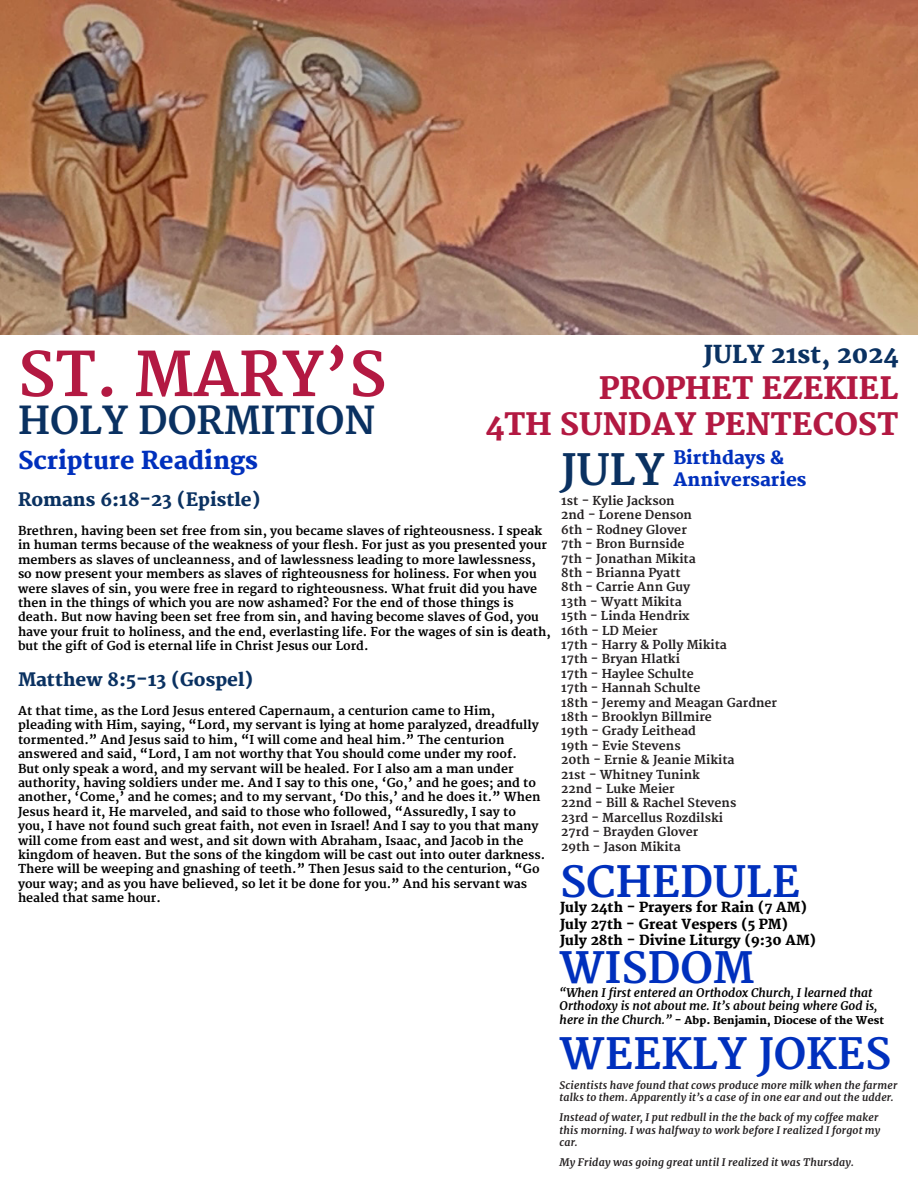
<style>
.page{position:relative;width:918px;height:1188px;background:#fff}
.page>*{position:absolute;margin:0;border:0;box-sizing:border-box;transform-origin:0 0}
.t1{font:700 60px "Merriweather";color:#b31942}
.t2{font:700 42px "Merriweather";color:#0030bd}
.t3{font:700 42px "Merriweather";color:#0a3161}
.t4{font:700 37.5px "Merriweather";color:#0a3161}
.t5{font:800 30px "Merriweather";color:#b31942}
.t6{font:800 24px "Merriweather";color:#0030bd}
.t7{font:800 24px "Merriweather";color:#0a3161}
.t8{font:800 18px "Merriweather";color:#0a3161}
.t9{font:800 18px "Merriweather";color:#0030bd}
.t10{font:800 13.5px "Merriweather";color:#000}
.t11{font:700 12px/14.4px "Merriweather";color:#000}
.t12{font:700 12px "Merriweather";color:#231f20}
.t13{font:italic 700 12px "Merriweather";color:#000}
.t14{font:italic 700 10.5px/12.6px "Merriweather";letter-spacing:.015em;color:#231f20}
.t15{font:800 10.5px "Merriweather";color:#000}
.s1{font-weight:700;font-style:italic;font-size:12px}
</style>
<div class="page">
<img style="left:0;top:0;width:918px;height:335px">
<p class="t1" style="left:18px;top:340px;width:370px">ST. MARY’S</p>
<p class="t4" style="left:18px;top:398px;width:359px">HOLY DORMITION</p>
<p class="t7" style="left:704px;top:341px;width:196px">JULY 21st, 2024</p>
<p class="t5" style="left:599px;top:371px;width:301px">PROPHET EZEKIEL</p>
<p class="t5" style="left:485px;top:407px;width:415px">4TH SUNDAY PENTECOST</p>
<p class="t6" style="left:18px;top:446px;width:242px">Scripture Readings</p>
<p class="t8" style="left:18px;top:489px;width:244px">Romans 6:18-23 (Epistle)</p>
<p class="t11" style="left:18px;top:524px;width:534px">Brethren, having been set free from sin, you became slaves of righteousness. I speak in human terms because of the weakness of your flesh. For just as you presented your members as slaves of uncleanness, and of lawlessness leading to more lawlessness, so now present your members as slaves of righteousness for holiness. For when you were slaves of sin, you were free in regard to righteousness. What fruit did you have then in the things of which you are now ashamed? For the end of those things is death. But now having been set free from sin, and having become slaves of God, you have your fruit to holiness, and the end, everlasting life. For the wages of sin is death, but the gift of God is eternal life in Christ Jesus our Lord.</p>
<p class="t8" style="left:18px;top:669px;width:237px">Matthew 8:5-13 (Gospel)</p>
<p class="t11" style="left:18px;top:704px;width:479px">At that time, as the Lord Jesus entered Capernaum, a centurion came to Him,</p>
<p class="t11" style="left:18px;top:718px;width:522px">pleading with Him, saying, “Lord, my servant is lying at home paralyzed, dreadfully</p>
<p class="t11" style="left:18px;top:733px;width:529px">tormented.” And Jesus said to him, “I will come and heal him.” The centurion answered and said, “Lord, I am not worthy that You should come under my roof.<br>But only speak a word, and my servant will be healed. For I also am a man under authority, having soldiers under me. And I say to this one, ‘Go,’ and he goes; and to another, ‘Come,’ and he comes; and to my servant, ‘Do this,’ and he does it.” When Jesus heard it, He marveled, and said to those who followed, “Assuredly, I say to you, I have not found such great faith, not even in Israel! And I say to you that many will come from east and west, and sit down with Abraham, Isaac, and Jacob in the kingdom of heaven. But the sons of the kingdom will be cast out into outer darkness.<br>There will be weeping and gnashing of teeth.” Then Jesus said to the centurion, “Go your way; and as you have believed, so let it be done for you.” And his servant was healed that same hour.</p>
<p class="t3" style="left:561px;top:446px;width:105px">JULY</p>
<p class="t9" style="left:674px;top:448px;width:112px">Birthdays &amp;</p>
<p class="t9" style="left:674px;top:469px;width:135px">Anniversaries</p>
<p class="t12" style="left:561px;top:494px;width:115px">1st - Kylie Jackson</p>
<p class="t12" style="left:561px;top:508px;width:132px">2nd - Lorene Denson</p>
<p class="t12" style="left:561px;top:523px;width:127px">6th - Rodney Glover</p>
<p class="t12" style="left:561px;top:537px;width:125px">7th - Bron Burnside</p>
<p class="t12" style="left:561px;top:551px;width:136px">7th - Jonathan Mikita</p>
<p class="t12" style="left:561px;top:566px;width:121px">8th - Brianna Pyatt</p>
<p class="t12" style="left:561px;top:580px;width:130px">8th - Carrie Ann Guy</p>
<p class="t12" style="left:561px;top:595px;width:122px">13th - Wyatt Mikita</p>
<p class="t12" style="left:561px;top:609px;width:130px">15th - Linda Hendrix</p>
<p class="t12" style="left:561px;top:623px;width:98px">16th - LD Meier</p>
<p class="t12" style="left:561px;top:638px;width:167px">17th - Harry &amp; Polly Mikita</p>
<p class="t12" style="left:561px;top:652px;width:120px">17th - Bryan Hlatki</p>
<p class="t12" style="left:561px;top:667px;width:134px">17th - Haylee Schulte</p>
<p class="t12" style="left:561px;top:681px;width:141px">17th - Hannah Schulte</p>
<p class="t12" style="left:561px;top:695px;width:217px">18th - Jeremy and Meagan Gardner</p>
<p class="t12" style="left:561px;top:710px;width:152px">18th - Brooklyn Billmire</p>
<p class="t12" style="left:561px;top:724px;width:136px">19th - Grady Leithead</p>
<p class="t12" style="left:561px;top:739px;width:121px">19th - Evie Stevens</p>
<p class="t12" style="left:561px;top:753px;width:175px">20th - Ernie &amp; Jeanie Mikita</p>
<p class="t12" style="left:561px;top:767px;width:140px">21st - Whitney Tunink</p>
<p class="t12" style="left:561px;top:782px;width:115px">22nd - Luke Meier</p>
<p class="t12" style="left:561px;top:796px;width:177px">22nd - Bill &amp; Rachel Stevens</p>
<p class="t12" style="left:561px;top:811px;width:163px">23rd - Marcellus Rozdilski</p>
<p class="t12" style="left:561px;top:825px;width:139px">27rd - Brayden Glover</p>
<p class="t12" style="left:561px;top:839px;width:121px">29th - Jason Mikita</p>
<p class="t2" style="left:560px;top:857px;width:242px">SCHEDULE</p>
<p class="t10" style="left:560px;top:900px;width:248px">July 24th - Prayers for Rain (7 AM)</p>
<p class="t10" style="left:560px;top:916px;width:230px">July 27th - Great Vespers (5 PM)</p>
<p class="t10" style="left:560px;top:932px;width:258px">July 28th - Divine Liturgy (9:30 AM)</p>
<p class="t13" style="left:560px;top:985px;width:314px">“When I first entered an Orthodox Church, I learned that</p>
<p class="t13" style="left:560px;top:998px;width:319px">Orthodoxy is not about me. It’s about being where God is,</p>
<p class="t15" style="left:560px;top:1014px;width:326px"><span class="s1">here in the Church.”</span> - Abp. Benjamin, Diocese of the West</p>
<p class="t2" style="left:560px;top:944px;width:196px">WISDOM</p>
<p class="t2" style="left:560px;top:1030px;width:333px">WEEKLY JOKES</p>
<p class="t14" style="left:560px;top:1079px;width:339px">Scientists have found that cows produce more milk when the farmer talks to them. Apparently it’s a case of in one ear and out the udder.</p>
<p class="t14" style="left:560px;top:1111px;width:322px">Instead of water, I put redbull in the the back of my coffee maker this morning. I was halfway to work before I realized I forgot my car.</p>
<p class="t14" style="left:560px;top:1156px;width:296px">My Friday was going great until I realized it was Thursday.</p>
</div>
